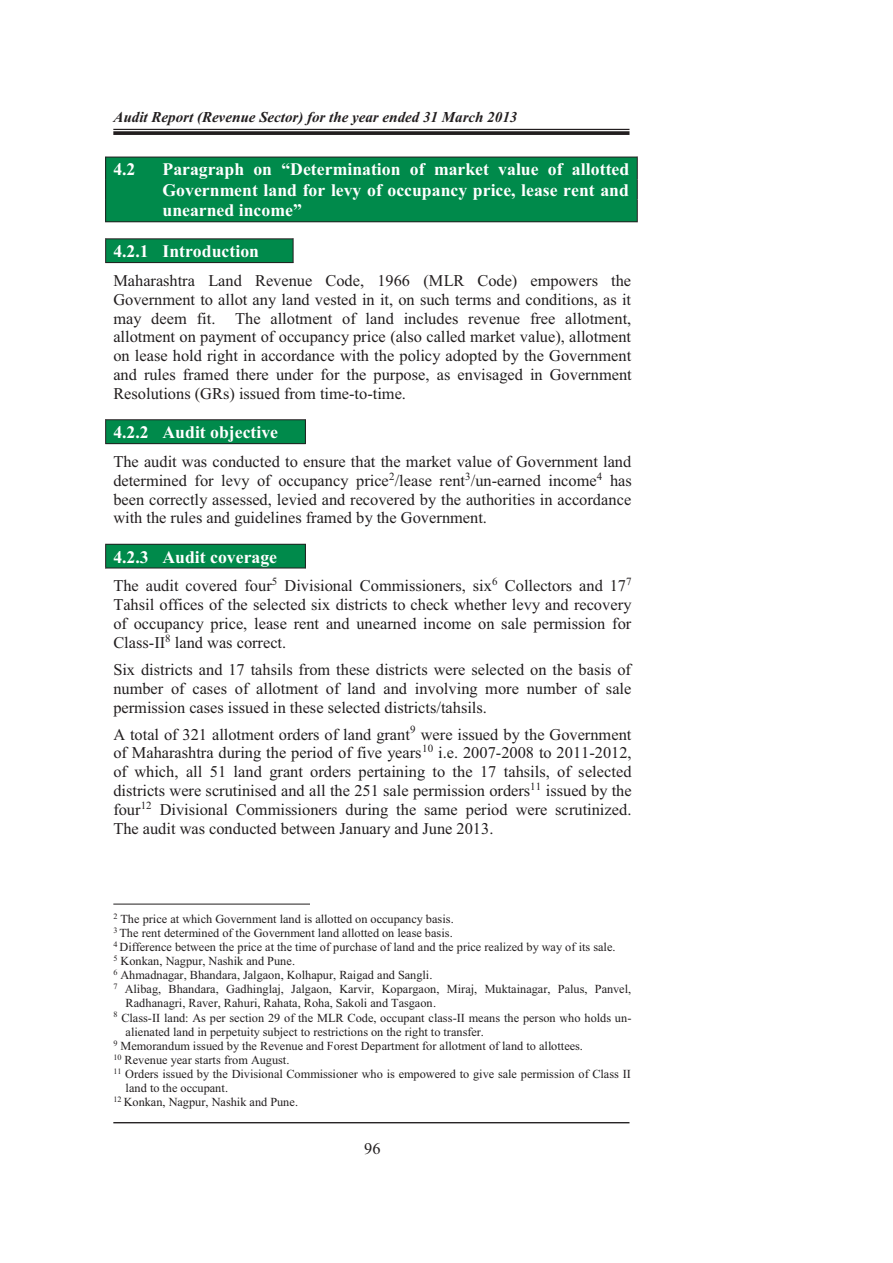
<style>
.page{position:relative;width:893px;height:1263px;background:#fff}
.page>*{position:absolute;margin:0;border:0;box-sizing:border-box;transform-origin:0 0}
.t1{font:700 17.7px/20.2px "Times New Roman";color:#fff}
.t2{font:700 17.7px "Times New Roman";color:#fff}
.t3{font:16.35px/18.9px "Times New Roman";color:#221e1f;text-align:justify}
.t4{font:italic 700 15px "Times New Roman";color:#221e1f}
.t5{font:12.3px "Times New Roman";color:#221e1f}
.s1{font-style:inherit}
</style>
<div class="page">
<hr style="left:113px;top:129px;width:516px;height:1px;background:#221e1f">
<svg style="left:113px;top:131px;width:516px;height:4px;background:#322f30"></svg>
<hr style="left:113px;top:1122px;width:516px;height:1px;background:#221e1f">
<div style="left:106px;top:157px;width:531px;height:22px;background:#008a4b"></div>
<hr style="left:105px;top:157px;width:533px;height:1px;background:#221e1f">
<div style="left:106px;top:179px;width:531px;height:21px;background:#008a4b"></div>
<div style="left:106px;top:200px;width:531px;height:21px;background:#008a4b"></div>
<hr style="left:105px;top:221px;width:533px;height:1px;background:#221e1f">
<svg style="left:105px;top:157px;width:1px;height:65px"></svg>
<svg style="left:637px;top:157px;width:1px;height:65px"></svg>
<div style="left:106px;top:239px;width:187px;height:23px;background:#008a4b"></div>
<hr style="left:105px;top:239px;width:188px;height:1px;background:#221e1f">
<hr style="left:105px;top:262px;width:188px;height:1px;background:#221e1f">
<svg style="left:105px;top:239px;width:1px;height:24px"></svg>
<svg style="left:293px;top:239px;width:1px;height:24px"></svg>
<div style="left:106px;top:420px;width:199px;height:23px;background:#008a4b"></div>
<hr style="left:105px;top:419px;width:201px;height:1px;background:#221e1f">
<hr style="left:105px;top:443px;width:201px;height:1px;background:#221e1f">
<svg style="left:105px;top:419px;width:1px;height:25px"></svg>
<svg style="left:305px;top:419px;width:1px;height:25px"></svg>
<div style="left:106px;top:545px;width:199px;height:23px;background:#008a4b"></div>
<hr style="left:105px;top:544px;width:201px;height:1px;background:#221e1f">
<hr style="left:105px;top:568px;width:201px;height:1px;background:#221e1f">
<svg style="left:105px;top:544px;width:1px;height:25px"></svg>
<svg style="left:305px;top:544px;width:1px;height:25px"></svg>
<hr style="left:113px;top:904px;width:197px;height:1px;background:#221e1f">
<p class="t4" style="left:113px;top:108px;width:406px">Audit Report (Revenue Sector) for the year ended 31 March 2013</p>
<p class="t1" style="left:113px;top:161px;width:24px">4.2</p>
<p class="t1" style="left:163px;top:161px;width:468px">Paragraph <span class="s1">on “Determination of market value of all</span>otted<br>Government land for levy of occupancy price, lease rent and</p>
<p class="t2" style="left:163px;top:200px;width:141px">unearned income”</p>
<p class="t1" style="left:113px;top:243px;width:147px">4.2.1 Introduction</p>
<p class="t3" style="left:113px;top:272px;width:520px">Maharashtra Land Revenue Code, 1966 (MLR Code) empowers the Government to allot any land vested in it, on such terms and conditions, as it may deem fit. The allotment of land includes revenue free allotment, allotment on payment of occupancy price (also called market value), allotment on lease hold right in accordance with the policy adopted by the Government and rules framed there under for the purpose, as envisaged in Government Resolutions (GRs) issued from time-to-time.</p>
<p class="t1" style="left:113px;top:424px;width:166px">4.2.2 Audit objective</p>
<p class="t3" style="left:113px;top:454px;width:520px">The audit was conducted to ensure that the market value of Government land determined for levy of occupancy price<sup>2</sup>/lease rent<sup>3</sup>/un-earned income<sup>4</sup> has been correctly assessed, levied and recovered by the authorities in accordance with the rules and guidelines framed by the Government.</p>
<p class="t1" style="left:113px;top:549px;width:165px">4.2.3 Audit coverage</p>
<p class="t3" style="left:113px;top:578px;width:520px">The audit covered four<sup>5</sup> Divisional Commissioners, six<sup>6</sup> Collectors and 17<sup>7<br></sup>Tahsil offices of the selected six districts to check whether levy and recovery of occupancy price, lease rent and unearned income on sale permission for Class-II<sup>8</sup> land was correct.</p>
<p class="t3" style="left:113px;top:661px;width:519px">Six districts and 17 tahsils from these districts were selected on the basis of number of cases of allotment of land and involving more number of sale permission cases issued in these selected districts/tahsils.</p>
<p class="t3" style="left:113px;top:726px;width:520px">A total of 321 allotment orders of land grant<sup>9</sup> were issued by the Government of Maharashtra during the period of five years<sup>10</sup> i.e. 2007-2008 to 2011-2012, of which, all 51 land grant orders pertaining to the 17 tahsils, of selected districts were scrutinised and all the 251 sale permission orders<sup>11</sup> issued by the four<sup>12</sup> Divisional Commissioners during the same period were scrutinized.<br>The audit was conducted between January and June 2013.</p>
<p class="t5" style="left:113px;top:914px;width:342px"><sup>2</sup> The price at which Government land is allotted on occupancy basis.</p>
<p class="t5" style="left:113px;top:928px;width:341px"><sup>3</sup> The rent determined of the Government land allotted on lease basis.</p>
<p class="t5" style="left:113px;top:942px;width:504px"><sup>4</sup> Difference between the price at the time of purchase of land and the price realized by way of its sale.</p>
<p class="t5" style="left:113px;top:957px;width:183px"><sup>5</sup> Konkan, Nagpur, Nashik and Pune.</p>
<p class="t5" style="left:113px;top:971px;width:321px"><sup>6</sup> Ahmadnagar, Bhandara, Jalgaon, Kolhapur, Raigad and Sangli.</p>
<p class="t5" style="left:113px;top:985px;width:519px"><sup>7</sup> Alibag, Bhandara, Gadhinglaj, Jalgaon, Karvir, Kopargaon, Miraj, Muktainagar, Palus, Panvel,</p>
<p class="t5" style="left:126px;top:999px;width:312px">Radhanagri, Raver, Rahuri, Rahata, Roha, Sakoli and Tasgaon.</p>
<p class="t5" style="left:113px;top:1013px;width:520px"><sup>8</sup> Class-II land: As per section 29 of the MLR Code, occupant class-II means the person who holds un-</p>
<p class="t5" style="left:126px;top:1027px;width:360px">alienated land in perpetuity subject to restrictions on the right to transfer.</p>
<p class="t5" style="left:113px;top:1041px;width:471px"><sup>9</sup> Memorandum issued by the Revenue and Forest Department for allotment of land to allottees.</p>
<p class="t5" style="left:113px;top:1055px;width:178px"><sup>10</sup> Revenue year starts from August.</p>
<p class="t5" style="left:113px;top:1070px;width:519px"><sup>11</sup> Orders issued by the Divisional Commissioner who is empowered to give sale permission of Class II</p>
<p class="t5" style="left:126px;top:1084px;width:104px">land to the occupant.</p>
<p class="t5" style="left:113px;top:1098px;width:186px"><sup>12</sup> Konkan, Nagpur, Nashik and Pune.</p>
<p class="t3" style="left:364px;top:1141px;width:18px">96</p>
</div>
